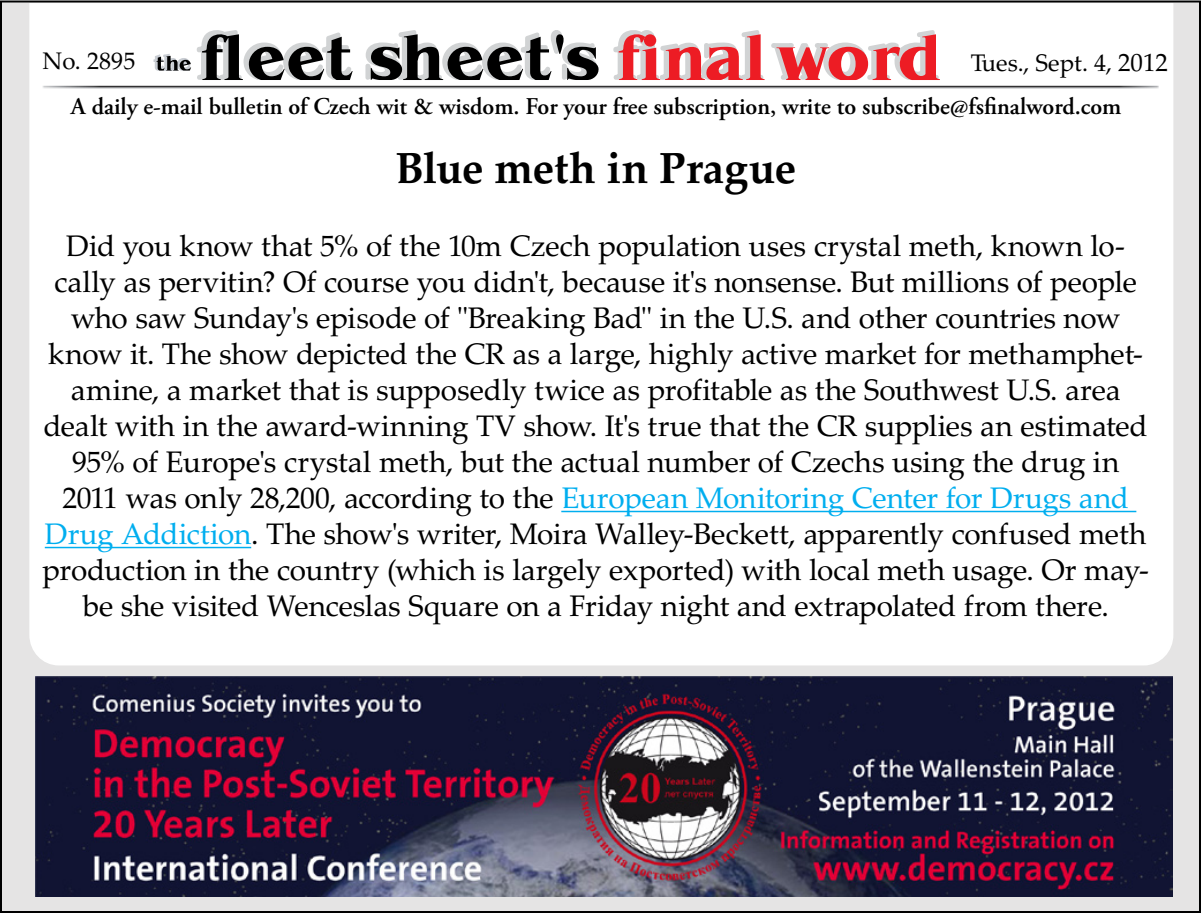
<style>
.page{position:relative;width:1201px;height:913px;background:#fff}
.page>*{position:absolute;margin:0;border:0;box-sizing:border-box;transform-origin:0 0}
.t1{font:700 43.6px "Palatino LTCE";letter-spacing:-.01em;color:#000}
.t2{font:29.8px/36px "Palatino LTCE";letter-spacing:-.005em;color:#000;text-align:center}
.t3{font:600 24px "Adobe Garamond Pro";color:#000}
.t4{font:24px "Palatino LTCE";letter-spacing:.005em;color:#000}
.s1{font-size:25px}
.s2{color:#00aeef}
</style>
<div class="page">
<div style="left:1px;top:1px;width:1198px;height:910px;background:#e5e4e4"></div>
<div style="left:28px;top:1px;width:1146px;height:665px;background:#fff"></div>
<img style="left:40px;top:83px;width:1120px;height:7px">
<svg style="left:153px;top:30px;width:446px;height:50px;background:#a3a3a4"></svg>
<svg style="left:611px;top:30px;width:328px;height:50px;background:#eda0a3"></svg>
<hr style="left:561px;top:510px;width:575px;height:2px;background:#00aeef">
<hr style="left:45px;top:546px;width:206px;height:2px;background:#00aeef">
<img style="left:35px;top:676px;width:1136px;height:220px">
<p class="t4" style="left:42px;top:47px;width:94px">No. 2895</p>
<p class="t4" style="left:970px;top:49px;width:199px">Tues., Sept. 4, <span class="s1">2012</span></p>
<p class="t3" style="left:71px;top:93px;width:1051px">A daily e-mail bulletin of Czech wit &amp; wisdom. For your free subscription, write to subscribe@fsfinalword.com</p>
<h1 class="t1" style="left:395px;top:142px;width:402px">Blue meth in Prague</h1>
<p class="t2" style="left:42px;top:228px;width:1108px">Did you know that 5% of the 10m Czech population uses crystal meth, known lo&shy;cally as pervitin? Of course you didn't, because it's nonsense. But millions of people who saw Sunday's episode of "Breaking Bad" in the U.S. and other countries now know it. The show depicted the CR as a large, highly active market for methamphet&shy;amine, a market that is supposedly twice as profitable as the Southwest U.S. area dealt with in the award-winning TV show. It's true that the CR supplies an estimated 95% of Europe's crystal meth, but the actual number of Czechs using the drug in 2011 was only 28,200, according to the <span class="s2">European Monitoring Center for Drugs and Drug Addiction</span>. The show's writer, Moira Walley-Beckett, apparently confused meth production in the country (which is largely exported) with local meth usage. Or may&shy;be she visited Wenceslas Square on a Friday night and extrapolated from there.</p>
</div>
